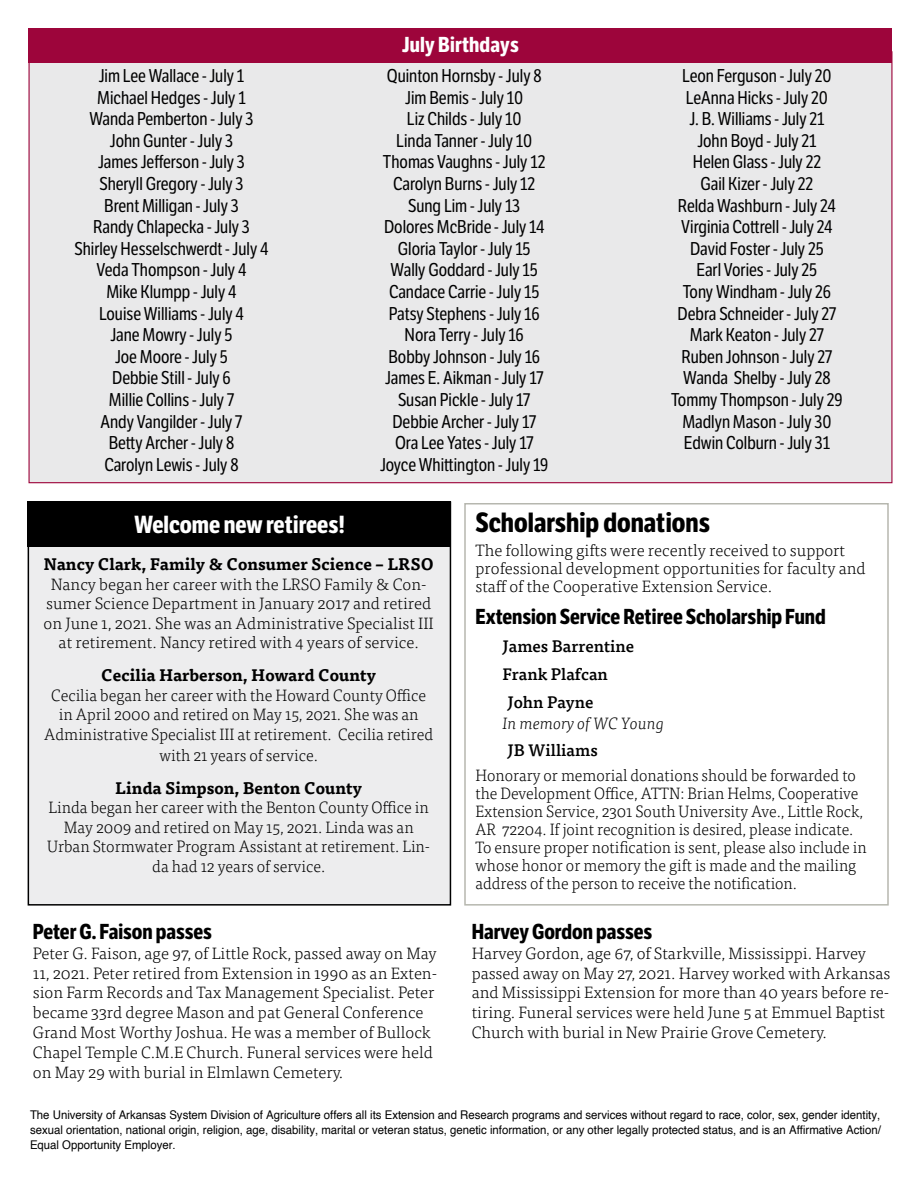
<style>
.page{position:relative;width:918px;height:1188px;background:#fff}
.page>*{position:absolute;margin:0;border:0;box-sizing:border-box;transform-origin:0 0}
.t1{font:700 27px "LFT Etica Condensed";color:#000}
.t2{font:700 24px "LFT Etica Condensed";color:#fff}
.t3{font:700 21px "LFT Etica Condensed";color:#000}
.t4{font:700 21px "LFT Etica Condensed";letter-spacing:.01em;color:#fff}
.t5{font:18px "LFT Etica Condensed";color:#000}
.t6{font:300 16.5px/19.8px "Tisa Pro";color:#000}
.t7{font:300 16.5px/18px "Tisa Pro";color:#000;scale:.95 1}
.t8{font:300 16.5px "Tisa Pro";color:#000;scale:.96 1}
.t9{font:700 16.5px "Tisa Pro";color:#000}
.t10{font:500 16.5px "Tisa Pro";color:#000}
.t11{font:italic 300 16.5px "Tisa Pro";color:#000}
.t12{font:12px "Helvetica";color:#000;scale:.95 1}
</style>
<div class="page">
<div style="left:29px;top:52px;width:863px;height:431px;background:#e9e9ea"></div>
<div style="left:28px;top:502px;width:422px;height:403px;background:#ededee"></div>
<div style="left:464px;top:503px;width:425px;height:403px;border:2px solid #b6b7af"></div>
<div style="left:28px;top:28px;width:864px;height:34px;background:#9d053b"></div>
<div style="left:28px;top:502px;width:423px;height:45px;background:#000"></div>
<p class="t4" style="left:402px;top:32px;width:118px">July Birthdays</p>
<p class="t5" style="left:99px;top:65px;width:147px">Jim Lee Wallace - July 1</p>
<p class="t5" style="left:387px;top:65px;width:157px">Quinton Hornsby - July 8</p>
<p class="t5" style="left:682px;top:65px;width:151px">Leon Ferguson - July 20</p>
<p class="t5" style="left:97px;top:87px;width:150px">Michael Hedges - July 1</p>
<p class="t5" style="left:405px;top:87px;width:119px">Jim Bemis - July 10</p>
<p class="t5" style="left:686px;top:87px;width:143px">LeAnna Hicks - July 20</p>
<p class="t5" style="left:90px;top:108px;width:165px">Wanda Pemberton - July 3</p>
<p class="t5" style="left:407px;top:108px;width:116px">Liz Childs - July 10</p>
<p class="t5" style="left:689px;top:108px;width:137px">J. B. Williams - July 21</p>
<p class="t5" style="left:110px;top:130px;width:125px">John Gunter - July 3</p>
<p class="t5" style="left:396px;top:130px;width:137px">Linda Tanner - July 10</p>
<p class="t5" style="left:697px;top:130px;width:121px">John Boyd - July 21</p>
<p class="t5" style="left:98px;top:152px;width:148px">James Jeferson - July 3</p>
<p class="t5" style="left:383px;top:152px;width:164px">Thomas Vaughns - July 12</p>
<p class="t5" style="left:693px;top:152px;width:130px">Helen Glass - July 22</p>
<p class="t5" style="left:99px;top:173px;width:146px">Sheryll Gregory - July 3</p>
<p class="t5" style="left:393px;top:173px;width:144px">Carolyn Burns - July 12</p>
<p class="t5" style="left:700px;top:173px;width:114px">Gail Kizer - July 22</p>
<p class="t5" style="left:104px;top:195px;width:136px">Brent Milligan - July 3</p>
<p class="t5" style="left:408px;top:195px;width:113px">Sung Lim - July 13</p>
<p class="t5" style="left:678px;top:195px;width:160px">Relda Washburn - July 24</p>
<p class="t5" style="left:93px;top:216px;width:158px">Randy Chlapecka - July 3</p>
<p class="t5" style="left:384px;top:216px;width:162px">Dolores McBride - July 14</p>
<p class="t5" style="left:681px;top:216px;width:153px">Virginia Cotrell - July 24</p>
<p class="t5" style="left:74px;top:238px;width:196px">Shirley Hesselschwerdt - July 4</p>
<p class="t5" style="left:398px;top:238px;width:134px">Gloria Taylor - July 15</p>
<p class="t5" style="left:690px;top:238px;width:135px">David Foster - July 25</p>
<p class="t5" style="left:97px;top:260px;width:151px">Veda Thompson - July 4</p>
<p class="t5" style="left:391px;top:260px;width:149px">Wally Goddard - July 15</p>
<p class="t5" style="left:697px;top:260px;width:122px">Earl Vories - July 25</p>
<p class="t5" style="left:106px;top:281px;width:132px">Mike Klumpp - July 4</p>
<p class="t5" style="left:389px;top:281px;width:152px">Candace Carrie - July 15</p>
<p class="t5" style="left:683px;top:281px;width:150px">Tony Windham - July 26</p>
<p class="t5" style="left:99px;top:303px;width:146px">Louise Williams - July 4</p>
<p class="t5" style="left:389px;top:303px;width:152px">Patsy Stephens - July 16</p>
<p class="t5" style="left:678px;top:303px;width:160px">Debra Schneider - July 27</p>
<p class="t5" style="left:110px;top:324px;width:124px">Jane Mowry - July 5</p>
<p class="t5" style="left:405px;top:324px;width:121px">Nora Terry - July 16</p>
<p class="t5" style="left:690px;top:324px;width:136px">Mark Keaton - July 27</p>
<p class="t5" style="left:115px;top:346px;width:114px">Joe Moore - July 5</p>
<p class="t5" style="left:388px;top:346px;width:153px">Bobby Johnson - July 16</p>
<p class="t5" style="left:682px;top:346px;width:152px">Ruben Johnson - July 27</p>
<p class="t5" style="left:112px;top:368px;width:120px">Debbie Still - July 6</p>
<p class="t5" style="left:385px;top:368px;width:160px">James E. Aikman - July 17</p>
<p class="t5" style="left:683px;top:368px;width:149px">Wanda Shelby - July 28</p>
<p class="t5" style="left:109px;top:389px;width:127px">Millie Collins - July 7</p>
<p class="t5" style="left:398px;top:389px;width:134px">Susan Pickle - July 17</p>
<p class="t5" style="left:671px;top:389px;width:173px">Tommy Thompson - July 29</p>
<p class="t5" style="left:101px;top:411px;width:143px">Andy Vangilder - July 7</p>
<p class="t5" style="left:392px;top:411px;width:145px">Debbie Archer - July 17</p>
<p class="t5" style="left:682px;top:411px;width:151px">Madlyn Mason - July 30</p>
<p class="t5" style="left:109px;top:432px;width:127px">Bety Archer - July 8</p>
<p class="t5" style="left:395px;top:432px;width:140px">Ora Lee Yates - July 17</p>
<p class="t5" style="left:684px;top:432px;width:148px">Edwin Colburn - July 31</p>
<p class="t5" style="left:104px;top:454px;width:136px">Carolyn Lewis - July 8</p>
<p class="t5" style="left:380px;top:454px;width:170px">Joyce Whitington - July 19</p>
<p class="t2" style="left:134px;top:510px;width:212px">Welcome new retirees!</p>
<h2 class="t1" style="left:476px;top:506px;width:236px">Scholarship donations</h2>
<p class="t6" style="left:476px;top:540px;width:371px">The following gifts were recently received to support</p>
<h4 class="t9" style="left:44px;top:551px;width:392px">Nancy Clark, Family &amp; Consumer Science – LRSO</h4>
<p class="t6" style="left:476px;top:558px;width:392px">professional development opportunities for faculty and</p>
<p class="t6" style="left:51px;top:573px;width:377px">Nancy began her career with the LRSO Family &amp; Con-</p>
<p class="t6" style="left:476px;top:576px;width:298px">staf of the Cooperative Extension Service.</p>
<p class="t6" style="left:46px;top:593px;width:387px">sumer Science Department in January 2017 and retired</p>
<p class="t6" style="left:44px;top:612px;width:392px">on June 1, 2021. She was an Administrative Specialist III</p>
<h3 class="t3" style="left:476px;top:604px;width:352px">Extension Service Retiree Scholarship Fund</h3>
<p class="t6" style="left:59px;top:632px;width:362px">at retirement. Nancy retired with 4 years of service.</p>
<p class="t10" style="left:503px;top:634px;width:133px">James Barrentine</p>
<h4 class="t9" style="left:101px;top:662px;width:276px">Cecilia Harberson, Howard County</h4>
<h4 class="t10" style="left:503px;top:661px;width:107px">Frank Plafcan</h4>
<p class="t8" style="left:51px;top:684px;width:392px">Cecilia began her career with the Howard County Ofce</p>
<p class="t10" style="left:508px;top:689px;width:88px">John Payne</p>
<p class="t8" style="left:59px;top:703px;width:376px">in April 2000 and retired on May 15, 2021. She was an</p>
<p class="t11" style="left:502px;top:712px;width:163px">In memory of WC Young</p>
<p class="t8" style="left:44px;top:723px;width:407px">Administrative Specialist III at retirement. Cecilia retired</p>
<p class="t8" style="left:160px;top:744px;width:167px">with 21 years of service.</p>
<p class="t10" style="left:508px;top:738px;width:92px">JB Williams</p>
<p class="t7" style="left:476px;top:766px;width:402px">Honorary or memorial donations should be forwarded to</p>
<h4 class="t9" style="left:115px;top:774px;width:248px">Linda Simpson, Benton County</h4>
<p class="t7" style="left:476px;top:784px;width:405px">the Development Ofce, ATTN: Brian Helms, Cooperative</p>
<p class="t8" style="left:49px;top:796px;width:398px">Linda began her career with the Benton County Ofce in</p>
<p class="t7" style="left:476px;top:802px;width:410px">Extension Service, 2301 South University Ave., Little Rock,</p>
<p class="t8" style="left:64px;top:816px;width:366px">May 2009 and retired on May 15, 2021. Linda was an</p>
<p class="t7" style="left:476px;top:820px;width:399px">AR 72204. If joint recognition is desired, please indicate.</p>
<p class="t8" style="left:47px;top:835px;width:401px">Urban Stormwater Program Assistant at retirement. Lin-</p>
<p class="t7" style="left:476px;top:838px;width:413px">To ensure proper notifcation is sent, please also include in</p>
<p class="t8" style="left:152px;top:855px;width:182px">da had 12 years of service.</p>
<p class="t7" style="left:476px;top:856px;width:402px">whose honor or memory the gift is made and the mailing address of the person to receive the notifcation.</p>
<h3 class="t3" style="left:33px;top:919px;width:181px">Peter G. Faison passes</h3>
<h3 class="t3" style="left:472px;top:919px;width:182px">Harvey Gordon passes</h3>
<p class="t6" style="left:33px;top:943px;width:405px">Peter G. Faison, age 97, of Little Rock, passed away on May</p>
<p class="t6" style="left:472px;top:943px;width:396px">Harvey Gordon, age 67, of Starkville, Mississippi. Harvey</p>
<p class="t6" style="left:33px;top:962px;width:406px">11, 2021. Peter retired from Extension in 1990 as an Exten-</p>
<p class="t6" style="left:472px;top:962px;width:420px">passed away on May 27, 2021. Harvey worked with Arkansas</p>
<p class="t6" style="left:33px;top:982px;width:403px">sion Farm Records and Tax Management Specialist. Peter</p>
<p class="t6" style="left:472px;top:982px;width:419px">and Mississippi Extension for more than 40 years before re-</p>
<p class="t6" style="left:33px;top:1002px;width:392px">became 33rd degree Mason and pat General Conference</p>
<p class="t6" style="left:472px;top:1002px;width:415px">tiring. Funeral services were held June 5 at Emmuel Baptist</p>
<p class="t6" style="left:33px;top:1022px;width:400px">Grand Most Worthy Joshua. He was a member of Bullock</p>
<p class="t6" style="left:472px;top:1022px;width:357px">Church with burial in New Prairie Grove Cemetery.</p>
<p class="t6" style="left:33px;top:1042px;width:402px">Chapel Temple C.M.E Church. Funeral services were held on May 29 with burial in Elmlawn Cemetery.</p>
<p class="t12" style="left:30px;top:1105px;width:897px">The University of Arkansas System Division of Agriculture offers all its Extension and Research programs and services without regard to race, color, sex, gender identity,</p>
<p class="t12" style="left:30px;top:1120px;width:897px">sexual orientation, national origin, religion, age, disability, marital or veteran status, genetic information, or any other legally protected status, and is an Affirmative Action/</p>
<p class="t12" style="left:30px;top:1135px;width:155px">Equal Opportunity Employer.</p>
</div>
